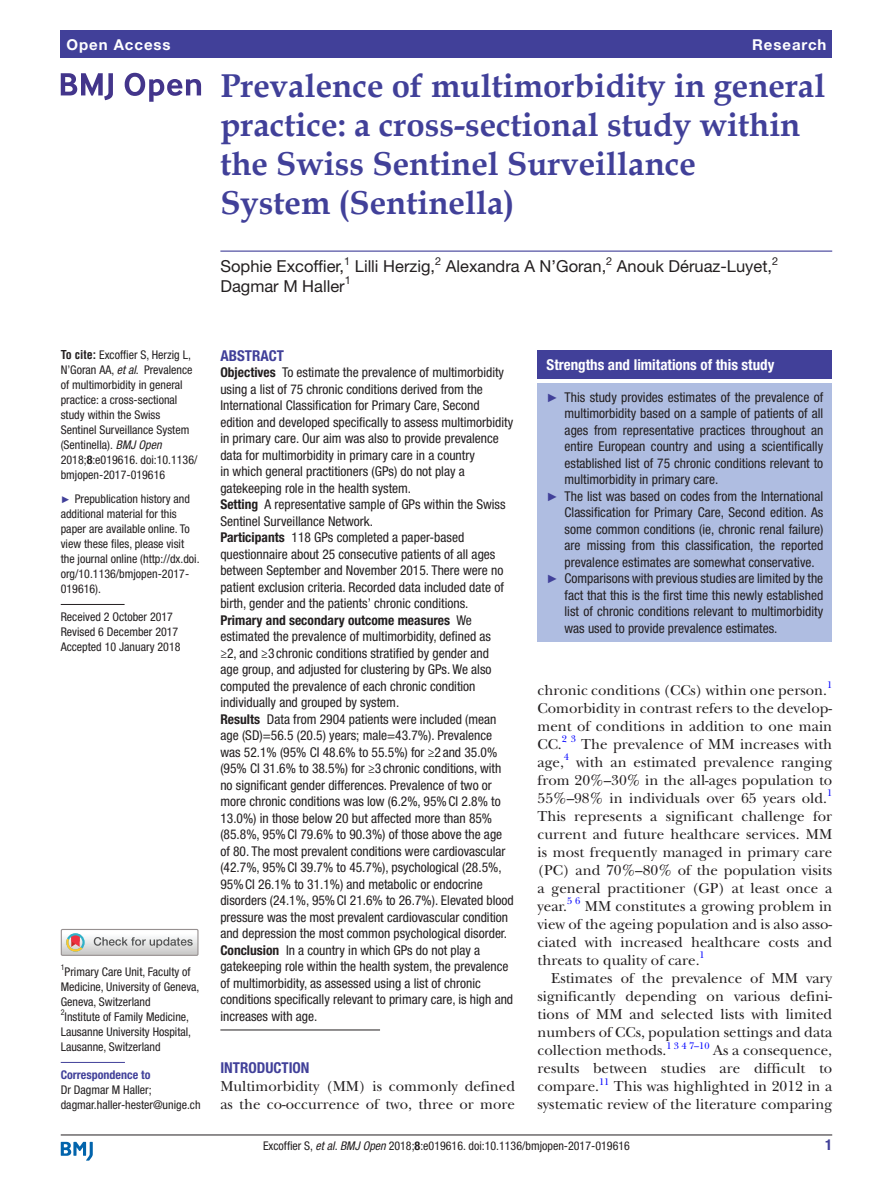
<style>
.page{position:relative;width:893px;height:1191px;background:#fff}
.page>*{position:absolute;margin:0;border:0;box-sizing:border-box;transform-origin:0 0}
.t1{font:700 33px/39px "Book Antiqua";color:#414099}
.t2{font:16.5px "Helvetica Neue LT Std";color:#231f20}
.t3{font:15px/18px "New Baskerville";color:#231f20;text-align:justify}
.t4{font:700 condensed 15px "Helvetica Neue LT Std";color:#fff}
.t5{font:700 condensed 15px "Helvetica Neue LT Std";color:#414099}
.t6{font:700 15px "Helvetica Neue LT Std";letter-spacing:.065em;color:#fff}
.t7{font:condensed 13.5px/16.5px "Helvetica Neue LT Std";color:#231f20}
.t8{font:condensed 12px/15px "Helvetica Neue LT Std";color:#231f20}
.t9{font:700 condensed 12px "Helvetica Neue LT Std";color:#414099}
.t10{font:10.95px "Helvetica Neue LT Std";color:#231f20}
.t11{font:9.9px "New Baskerville";color:#00f}
.t12{font:condensed 7.95px "Helvetica Neue LT Std";color:#231f20}
.s1{font-family:"Helvetica LT Std";font-weight:700}
.s2{font-style:italic}
.s3{font-weight:700}
.s4{font-family:"Arial";font-stretch:normal;font-size:9.75px;color:#414099}
.s5{font-family:"Arial";font-stretch:normal;font-size:12px;color:#414099}
</style>
<div class="page">
<hr style="left:61px;top:1134px;width:771px;height:1px;background:#231f20">
<svg style="left:61px;top:1141px;width:32px;height:19px"></svg>
<div style="left:61px;top:31px;width:771px;height:27px;background:#414099"></div>
<hr style="left:220px;top:250px;width:612px;height:2px;background:#414099">
<hr style="left:61px;top:604px;width:64px;height:1px;background:#231f20">
<hr style="left:61px;top:1062px;width:64px;height:1px;background:#414099">
<svg style="left:61px;top:73px;width:52px;height:27px"></svg>
<svg style="left:125px;top:73px;width:76px;height:29px"></svg>
<div style="left:61px;top:929px;width:138px;height:27px;border:1px solid #969090"></div>
<svg style="left:61px;top:929px;width:137px;height:26px"></svg>
<hr style="left:220px;top:1029px;width:160px;height:1px;background:#231f20">
<div style="left:538px;top:350px;width:294px;height:29px;background:#414099"></div>
<div style="left:538px;top:383px;width:294px;height:258px;background:#afbde1"></div>
<p class="t6" style="left:66px;top:35px;width:106px">Open Access</p>
<p class="t6" style="left:752px;top:35px;width:76px">Research</p>
<h1 class="t1" style="left:220px;top:66px;width:606px">Prevalence of multimorbidity in general practice: a cross-sectional study within the Swiss Sentinel Surveillance<br>System (Sentinella)</h1>
<p class="t2" style="left:220px;top:257px;width:125px">Sophie Excoffier,</p>
<p class="t10" style="left:344px;top:254px;width:8px">1</p>
<p class="t2" style="left:355px;top:257px;width:82px">Lilli Herzig,</p>
<p class="t10" style="left:435px;top:254px;width:8px">2</p>
<p class="t2" style="left:446px;top:257px;width:162px">Alexandra A N’Goran,</p>
<p class="t10" style="left:606px;top:254px;width:8px">2</p>
<p class="t2" style="left:617px;top:257px;width:157px">Anouk Déruaz-Luyet,</p>
<p class="t10" style="left:772px;top:254px;width:8px">2</p>
<p class="t2" style="left:220px;top:276px;width:126px">Dagmar M Haller</p>
<p class="t10" style="left:345px;top:274px;width:8px">1</p>
<p class="t8" style="left:61px;top:347px;width:138px"><span class="s1">To cite:</span> Excoffier S, Herzig L,<br>N’Goran AA, <span class="s2">et al</span>. Prevalence of multimorbidity in general practice: a cross-sectional study within the Swiss<br>Sentinel Surveillance System (Sentinella). <span class="s2">BMJ Open<br></span>2018;<span class="s3">8</span>:e019616. doi:10.1136/ bmjopen-2017-019616</p>
<p class="t8" style="left:61px;top:491px;width:140px"><span class="s4">►</span> Prepublication history and additional material for this paper are available online. To view these files, please visit the journal online (http://dx.doi. org/10.1136/bmjopen-2017-<br>019616).</p>
<p class="t8" style="left:61px;top:609px;width:121px">Received 2 October 2017<br>Revised 6 December 2017<br>Accepted 10 January 2018</p>
<p class="t12" style="left:61px;top:963px;width:5px">1</p>
<p class="t8" style="left:61px;top:964px;width:140px;text-indent:4px">Primary Care Unit, Faculty of<br>Medicine, University of Geneva,<br>Geneva, Switzerland<br><sup>2</sup>Institute of Family Medicine,<br>Lausanne University Hospital,<br>Lausanne, Switzerland</p>
<p class="t9" style="left:61px;top:1067px;width:91px">Correspondence to</p>
<p class="t8" style="left:61px;top:1082px;width:141px">Dr Dagmar M Haller; dagmar.haller-hester@unige.ch</p>
<p class="t5" style="left:220px;top:346px;width:65px">Abstract</p>
<p class="t7" style="left:220px;top:364px;width:295px"><span class="s3">Objectives</span> To estimate the prevalence of multimorbidity using a list of 75 chronic conditions derived from the International Classification for Primary Care, Second edition and developed specifically to assess multimorbidity in primary care. Our aim was also to provide prevalence data for multimorbidity in primary care in a country<br>in which general practitioners (GPs) do not play a gatekeeping role in the health system.<br><span class="s3">Setting</span> A representative sample of GPs within the Swiss Sentinel Surveillance Network.<br><span class="s3">Participants</span> 118 GPs completed a paper-based questionnaire about 25 consecutive patients of all ages between September and November 2015. There were no patient exclusion criteria. Recorded data included date of birth, gender and the patients’ chronic conditions.<br><span class="s3">Primary and secondary outcome measures</span> We estimated the prevalence of multimorbidity, defined as<br>≥2, and ≥3 chronic conditions stratified by gender and<br>age group, and adjusted for clustering by GPs. We also computed the prevalence of each chronic condition individually and grouped by system.<br><span class="s3">Results</span> Data from 2904 patients were included (mean age (SD)=56.5 (20.5) years; male=43.7%). Prevalence was 52.1% (95% CI 48.6% to 55.5%) for ≥2 and 35.0% (95% CI 31.6% to 38.5%) for ≥3 chronic conditions, with no significant gender differences. Prevalence of two or more chronic conditions was low (6.2%, 95%CI 2.8% to 13.0%) in those below 20 but affected more than 85% (85.8%, 95%CI 79.6% to 90.3%) of those above the age of 80. The most prevalent conditions were cardiovascular (42.7%, 95%CI 39.7% to 45.7%), psychological (28.5%, 95%CI 26.1% to 31.1%) and metabolic or endocrine disorders (24.1%, 95%CI 21.6% to 26.7%). Elevated blood pressure was the most prevalent cardiovascular condition and depression the most common psychological disorder.<br><span class="s3">Conclusion</span> In a country in which GPs do not play a gatekeeping role within the health system, the prevalence of multimorbidity, as assessed using a list of chronic conditions specifically relevant to primary care, is high and increases with age.</p>
<p class="t5" style="left:220px;top:1059px;width:91px">Introduction</p>
<p class="t3" style="left:220px;top:1077px;width:296px">Multimorbidity (MM) is commonly defined as the co-occurrence of two, three or more</p>
<p class="t4" style="left:547px;top:355px;width:229px">Strengths and limitations of this study</p>
<p class="t7" style="left:547px;top:388px;width:278px"><span class="s5">►</span> This study provides estimates of the prevalence of</p>
<p class="t7" style="left:565px;top:405px;width:260px">multimorbidity based on a sample of patients of all</p>
<p class="t7" style="left:565px;top:421px;width:260px">ages from representative practices throughout an</p>
<p class="t7" style="left:565px;top:438px;width:260px">entire European country and using a scientifically</p>
<p class="t7" style="left:565px;top:454px;width:260px">established list of 75 chronic conditions relevant to</p>
<p class="t7" style="left:565px;top:471px;width:155px">multimorbidity in primary care.</p>
<p class="t7" style="left:547px;top:487px;width:278px"><span class="s5">►</span> The list was based on codes from the International</p>
<p class="t7" style="left:565px;top:504px;width:260px">Classification for Primary Care, Second edition. As</p>
<p class="t7" style="left:565px;top:520px;width:260px">some common conditions (ie, chronic renal failure)</p>
<p class="t7" style="left:565px;top:537px;width:260px">are missing from this classification, the reported</p>
<p class="t7" style="left:565px;top:553px;width:252px">prevalence estimates are somewhat conservative.</p>
<p class="t7" style="left:547px;top:570px;width:278px"><span class="s5">►</span> Comparisons with previous studies are limited by the</p>
<p class="t7" style="left:565px;top:586px;width:260px">fact that this is the first time this newly established</p>
<p class="t7" style="left:565px;top:603px;width:260px">list of chronic conditions relevant to multimorbidity</p>
<p class="t7" style="left:565px;top:619px;width:214px">was used to provide prevalence estimates.</p>
<p class="t3" style="left:538px;top:681px;width:296px">chronic conditions (CCs) within one person.<sup>1<br></sup>Comorbidity in contrast refers to the develop&shy;ment of conditions in addition to one main CC.</p>
<p class="t11" style="left:562px;top:733px;width:15px">2 3</p>
<p class="t3" style="left:581px;top:735px;width:252px">The prevalence of MM increases with</p>
<p class="t3" style="left:538px;top:753px;width:28px">age,</p>
<p class="t11" style="left:564px;top:751px;width:7px">4</p>
<p class="t3" style="left:538px;top:753px;width:296px;text-indent:38px">with an estimated prevalence ranging from 20%–30% in the all-ages population to 55%–98% in individuals over 65 years old.</p>
<p class="t11" style="left:827px;top:787px;width:7px">1</p>
<p class="t3" style="left:538px;top:807px;width:296px">This represents a significant challenge for current and future healthcare services. MM is most frequently managed in primary care (PC) and 70%–80% of the population visits a general practitioner (GP) at least once a year.</p>
<p class="t11" style="left:567px;top:895px;width:15px">5 6</p>
<p class="t3" style="left:538px;top:897px;width:296px;text-indent:47px">MM constitutes a growing problem in view of the ageing population and is also asso&shy;ciated with increased healthcare costs and threats to quality of care.</p>
<p class="t11" style="left:700px;top:949px;width:7px">1</p>
<p class="t3" style="left:538px;top:969px;width:296px;text-indent:14px">Estimates of the prevalence of MM vary significantly depending on various defini&shy;tions of MM and selected lists with limited numbers of CCs, population settings and data collection methods.<sup>1</sup> <sup>3</sup> <sup>4</sup> <sup>7–10</sup> As a consequence, results between studies are difficult to compare.</p>
<p class="t11" style="left:599px;top:1075px;width:12px">11</p>
<p class="t3" style="left:538px;top:1077px;width:296px;text-align:right">This was highlighted in 2012 in a<br>systematic review of the literature comparing</p>
<p class="t8" style="left:263px;top:1137px;width:368px">Excoffier S, <span class="s2">et al</span>. <span class="s2">BMJ Open</span> 2018;<span class="s3">8</span>:e019616. doi:10.1136/bmjopen-2017-019616</p>
<p class="t5" style="left:825px;top:1135px;width:9px">1</p>
</div>
